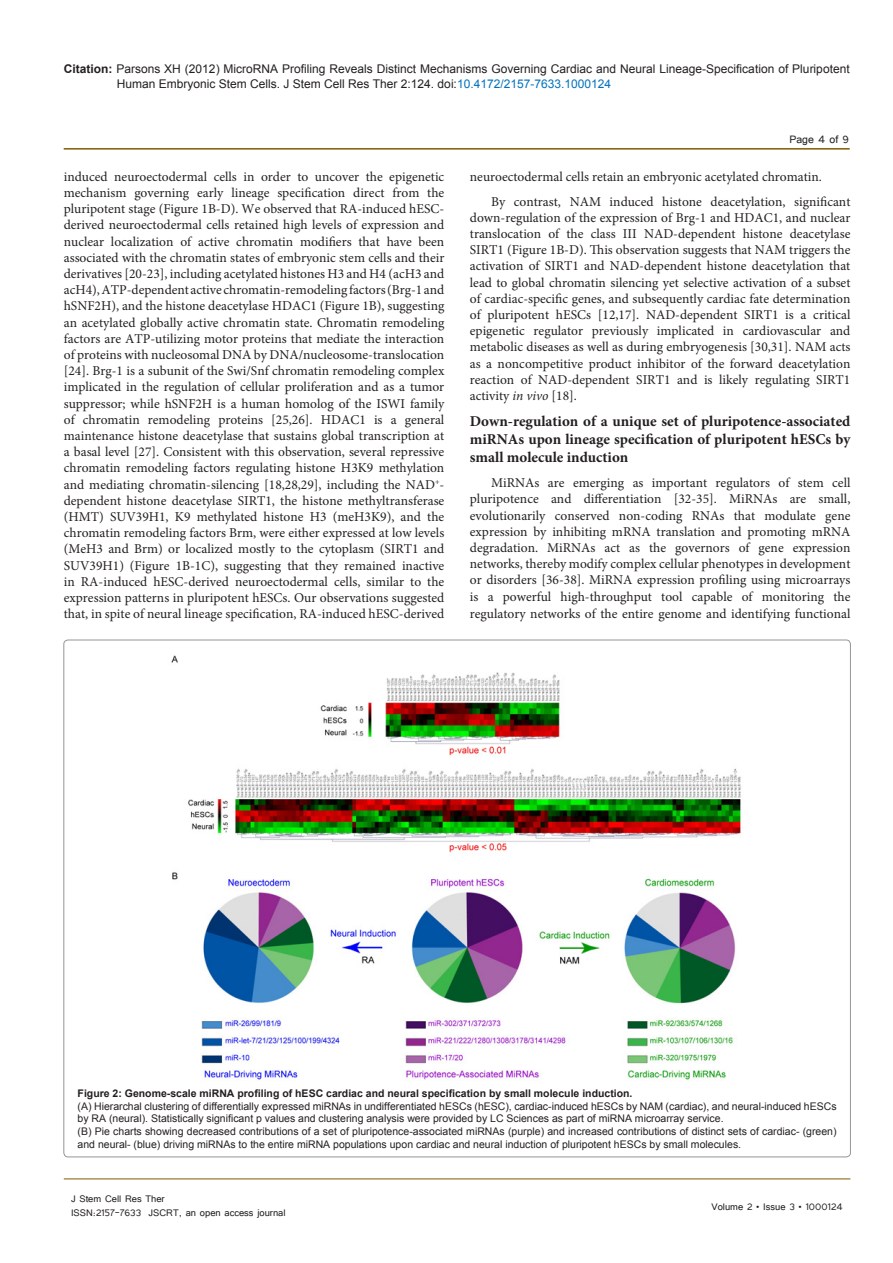
<style>
.page{position:relative;width:893px;height:1263px;background:#fff}
.page>*{position:absolute;margin:0;border:0;box-sizing:border-box;transform-origin:0 0}
.t1{font:700 15px/18px "Minion Pro";color:#231f20;text-align:justify}
.t2{font:13.5px/16.2px "Minion Pro";color:#231f20;text-align:justify}
.t3{font:13.5px "Tunga";color:#231f20}
.t4{font:12px/15px "Arial";color:#231f20}
.t5{font:12px/14.4px "Tunga";color:#231f20}
.t6{font:10.5px/12.6px "Arial";color:#231f20}
.t7{font:700 10.5px "Arial";color:#231f20}
.s1{font-weight:700}
.s2{color:#0072bc}
.s3{font-style:italic}
</style>
<div class="page">
<hr style="left:64px;top:148px;width:786px;height:2px;background:#7f5c00">
<hr style="left:64px;top:1179px;width:786px;height:1px;background:#7f5c00">
<img style="left:171px;top:655px;width:570px;height:426px">
<p class="t4" style="left:117px;top:61px;width:734px;text-indent:-53px"><span class="s1">Citation:</span> Parsons XH (2012) MicroRNA Profiling Reveals Distinct Mechanisms Governing Cardiac and Neural Lineage-Specification of Pluripotent<br>Human Embryonic Stem Cells. J Stem Cell Res Ther 2:124. doi:<span class="s2">10.4172/2157-7633.1000124</span></p>
<p class="t3" style="left:789px;top:131px;width:61px">Page 4 of 9</p>
<p class="t2" style="left:64px;top:168px;width:382px">induced neuroectodermal cells in order to uncover the epigenetic mechanism governing early lineage specification direct from the pluripotent stage (Figure 1B-D). We observed that RA-induced hESC&shy;derived neuroectodermal cells retained high levels of expression and nuclear localization of active chromatin modifiers that have been associated with the chromatin states of embryonic stem cells and their derivatives [20-23], including acetylated histones H3 and H4 (acH3 and acH4), ATP-dependent active chromatin-remodeling factors (Brg-1 and hSNF2H), and the histone deacetylase HDAC1 (Figure 1B), suggesting an acetylated globally active chromatin state. Chromatin remodeling factors are ATP-utilizing motor proteins that mediate the interaction of proteins with nucleosomal DNA by DNA/nucleosome-translocation [24]. Brg-1 is a subunit of the Swi/Snf chromatin remodeling complex implicated in the regulation of cellular proliferation and as a tumor suppressor; while hSNF2H is a human homolog of the ISWI family of chromatin remodeling proteins [25,26]. HDAC1 is a general maintenance histone deacetylase that sustains global transcription at a basal level [27]. Consistent with this observation, several repressive chromatin remodeling factors regulating histone H3K9 methylation and mediating chromatin-silencing [18,28,29], including the NAD<sup>+</sup>- dependent histone deacetylase SIRT1, the histone methyltransferase (HMT) SUV39H1, K9 methylated histone H3 (meH3K9), and the chromatin remodeling factors Brm, were either expressed at low levels (MeH3 and Brm) or localized mostly to the cytoplasm (SIRT1 and SUV39H1) (Figure 1B-1C), suggesting that they remained inactive in RA-induced hESC-derived neuroectodermal cells, similar to the expression patterns in pluripotent hESCs. Our observations suggested that, in spite of neural lineage specification, RA-induced hESC-derived</p>
<p class="t2" style="left:470px;top:168px;width:354px">neuroectodermal cells retain an embryonic acetylated chromatin.</p>
<p class="t2" style="left:470px;top:193px;width:382px;text-indent:21px">By contrast, NAM induced histone deacetylation, significant down-regulation of the expression of Brg-1 and HDAC1, and nuclear translocation of the class III NAD-dependent histone deacetylase SIRT1 (Figure 1B-D). This observation suggests that NAM triggers the activation of SIRT1 and NAD-dependent histone deacetylation that lead to global chromatin silencing yet selective activation of a subset of cardiac-specific genes, and subsequently cardiac fate determination of pluripotent hESCs [12,17]. NAD-dependent SIRT1 is a critical epigenetic regulator previously implicated in cardiovascular and metabolic diseases as well as during embryogenesis [30,31]. NAM acts as a noncompetitive product inhibitor of the forward deacetylation reaction of NAD-dependent SIRT1 and is likely regulating SIRT1 activity <span class="s3">in vivo</span> [18].</p>
<p class="t1" style="left:470px;top:412px;width:382px">Down-regulation of a unique set of pluripotence-associated miRNAs upon lineage specification of pluripotent hESCs by small molecule induction</p>
<p class="t2" style="left:470px;top:475px;width:382px;text-indent:21px">MiRNAs are emerging as important regulators of stem cell pluripotence and differentiation [32-35]. MiRNAs are small, evolutionarily conserved non-coding RNAs that modulate gene expression by inhibiting mRNA translation and promoting mRNA degradation. MiRNAs act as the governors of gene expression networks, thereby modify complex cellular phenotypes in development or disorders [36-38]. MiRNA expression profiling using microarrays is a powerful high-throughput tool capable of monitoring the regulatory networks of the entire genome and identifying functional</p>
<p class="t7" style="left:78px;top:1086px;width:556px">Figure 2: Genome-scale miRNA profiling of hESC cardiac and neural specification by small molecule induction.</p>
<p class="t6" style="left:78px;top:1100px;width:760px">(A) Hierarchal clustering of differentially expressed miRNAs in undifferentiated hESCs (hESC), cardiac-induced hESCs by NAM (cardiac), and neural-induced hESCs by RA (neural). Statistically significant p values and clustering analysis were provided by LC Sciences as part of miRNA microarray service.</p>
<p class="t6" style="left:78px;top:1125px;width:760px">(B) Pie charts showing decreased contributions of a set of pluripotence-associated miRNAs (purple) and increased contributions of distinct sets of cardiac- (green) and neural- (blue) driving miRNAs to the entire miRNA populations upon cardiac and neural induction of pluripotent hESCs by small molecules.</p>
<p class="t5" style="left:71px;top:1190px;width:216px">J Stem Cell Res Ther<br>ISSN:2157-7633 JSCRT, an open access journal</p>
<p class="t5" style="left:711px;top:1199px;width:133px">Volume 2 • Issue 3 • 1000124</p>
</div>
